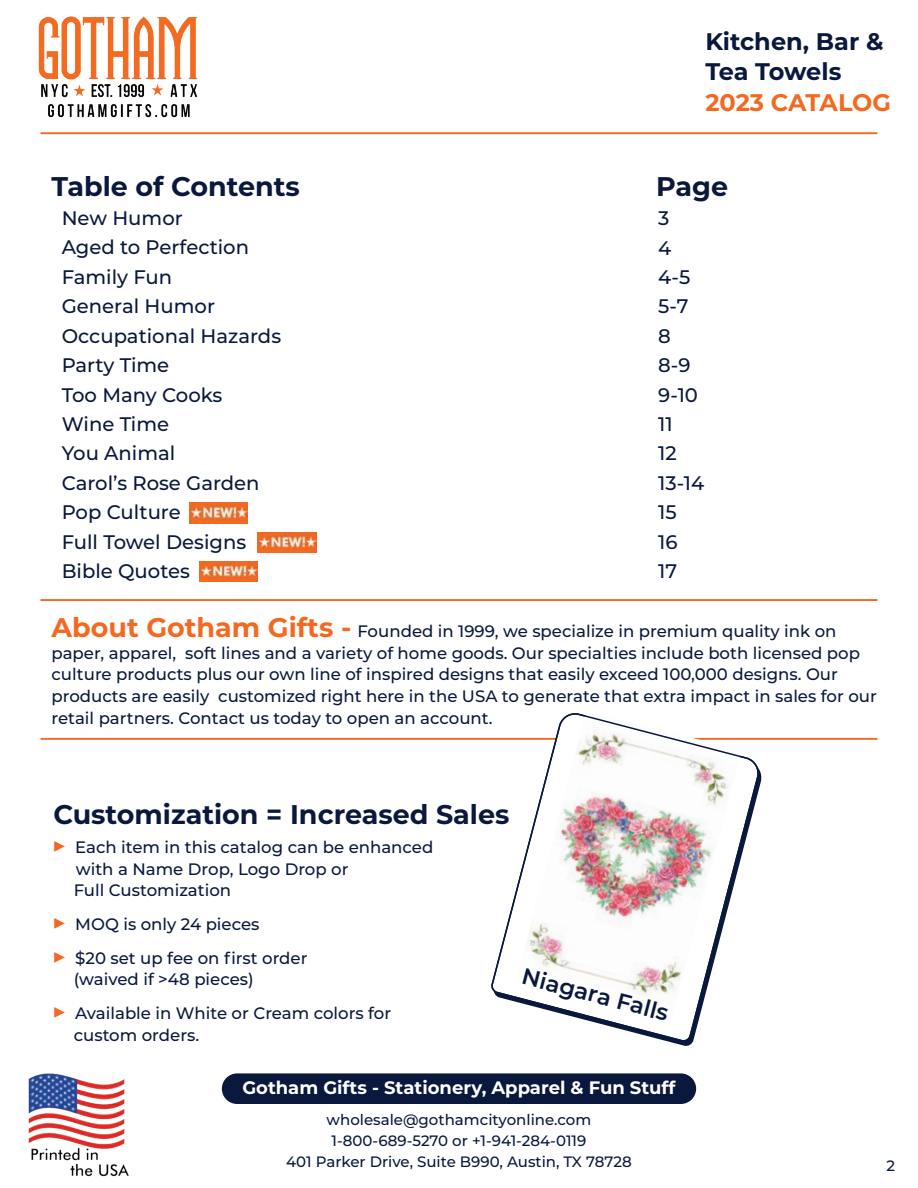
<style>
.page{position:relative;width:918px;height:1188px;background:#fff}
.page>*{position:absolute;margin:0;border:0;box-sizing:border-box;transform-origin:0 0}
.t1{font:700 27px "Montserrat";color:#0a183d}
.t2{font:700 24px/29.7px "Montserrat";letter-spacing:-.005em;color:#0a183d}
.t3{font:700 24px "Montserrat";letter-spacing:-.005em;color:#f36921}
.t4{font:600 22.8px "Montserrat";color:#0a183d}
.t5{font:500 19.65px/29.4px "Montserrat";color:#0a183d}
.t6{font:700 18px "Montserrat";color:#fff}
.t7{font:500 16.5px/21.8px "Montserrat";color:#0a183d}
.t8{font:500 15px/21px "Montserrat";color:#0a183d;text-align:center}
.s1{font-weight:700;font-size:27px;color:#f36921}
.s2{font-weight:900;font-size:24.9px;color:#f36821}
</style>
<div class="page">
<div style="left:222px;top:1073px;width:474px;height:31px;background:#0a183d;border-radius:15px"></div>
<img style="left:28px;top:1073px;width:101px;height:104px">
<hr style="left:40px;top:599px;width:838px;height:2px;background:#f36821">
<hr style="left:40px;top:738px;width:838px;height:2px;background:#f36821">
<hr style="left:40px;top:132px;width:838px;height:2px;background:#f36821">
<svg style="left:490px;top:713px;width:272px;height:330px"></svg>
<img style="left:498px;top:714px;width:262px;height:306px">
<img style="left:189px;top:503px;width:59px;height:20px">
<img style="left:258px;top:532px;width:58px;height:21px">
<img style="left:200px;top:562px;width:58px;height:20px">
<img style="left:38px;top:16px;width:160px;height:102px">
<h2 class="t2" style="left:705px;top:25px;width:180px">Kitchen, Bar &amp;<br>Tea Towels</h2>
<h2 class="t3" style="left:705px;top:85px;width:187px">2023 CATALOG</h2>
<h1 class="t1" style="left:51px;top:167px;width:250px">Table of Contents</h1>
<h1 class="t1" style="left:656px;top:167px;width:74px">Page</h1>
<p class="t5" style="left:62px;top:203px;width:221px">New Humor<br>Aged to Perfection<br>Family Fun<br>General Humor<br>Occupational Hazards<br>Party Time<br>Too Many Cooks<br>Wine Time<br>You Animal<br>Carol’s Rose Garden<br>Pop Culture<br>Full Towel Designs<br>Bible Quotes</p>
<p class="t5" style="left:658px;top:203px;width:48px">3<br>4<br>4-5<br>5-7<br>8<br>8-9<br>9-10<br>11<br>12<br>13-14<br>15<br>16<br>17</p>
<p class="t7" style="left:51px;top:620px;width:827px"><span class="s1">About Gotham Gifts -</span> Founded in 1999, we specialize in premium quality ink on paper, apparel, soft lines and a variety of home goods. Our specialties include both licensed pop culture products plus our own line of inspired designs that easily exceed 100,000 designs. Our products are easily customized right here in the USA to generate that extra impact in sales for our retail partners. Contact us today to open an account.</p>
<h1 class="t1" style="left:53px;top:795px;width:458px">Customization = Increased Sales</h1>
<p class="t7" style="left:74px;top:835px;width:361px;text-indent:-22px"><span class="s2">▶</span> Each item in this catalog can be enhanced with a Name Drop, Logo Drop or<br>Full Customization</p>
<p class="t7" style="left:51px;top:907px;width:258px;line-height:33.6px"><span class="s2">▶</span> MOQ is only 24 pieces<br><span class="s2">▶</span> $20 set up fee on first order</p>
<p class="t7" style="left:51px;top:962px;width:341px;line-height:33.6px;text-indent:22px">(waived if &gt;48 pieces)<br><span class="s2">▶</span> Available in White or Cream colors for</p>
<p class="t7" style="left:74px;top:1023px;width:127px">custom orders.</p>
<h3 class="t4" style="left:527px;top:959px;width:152px;rotate:15deg">Niagara Falls</h3>
<p class="t6" style="left:242px;top:1074px;width:435px">Gotham Gifts - Stationery, Apparel &amp; Fun Stuff</p>
<p class="t8" style="left:286px;top:1109px;width:347px">wholesale@gothamcityonline.com<br>1-800-689-5270 or +1-941-284-0119<br>401 Parker Drive, Suite B990, Austin, TX 78728</p>
<p class="t8" style="left:887px;top:1155px;width:10px">2</p>
</div>
